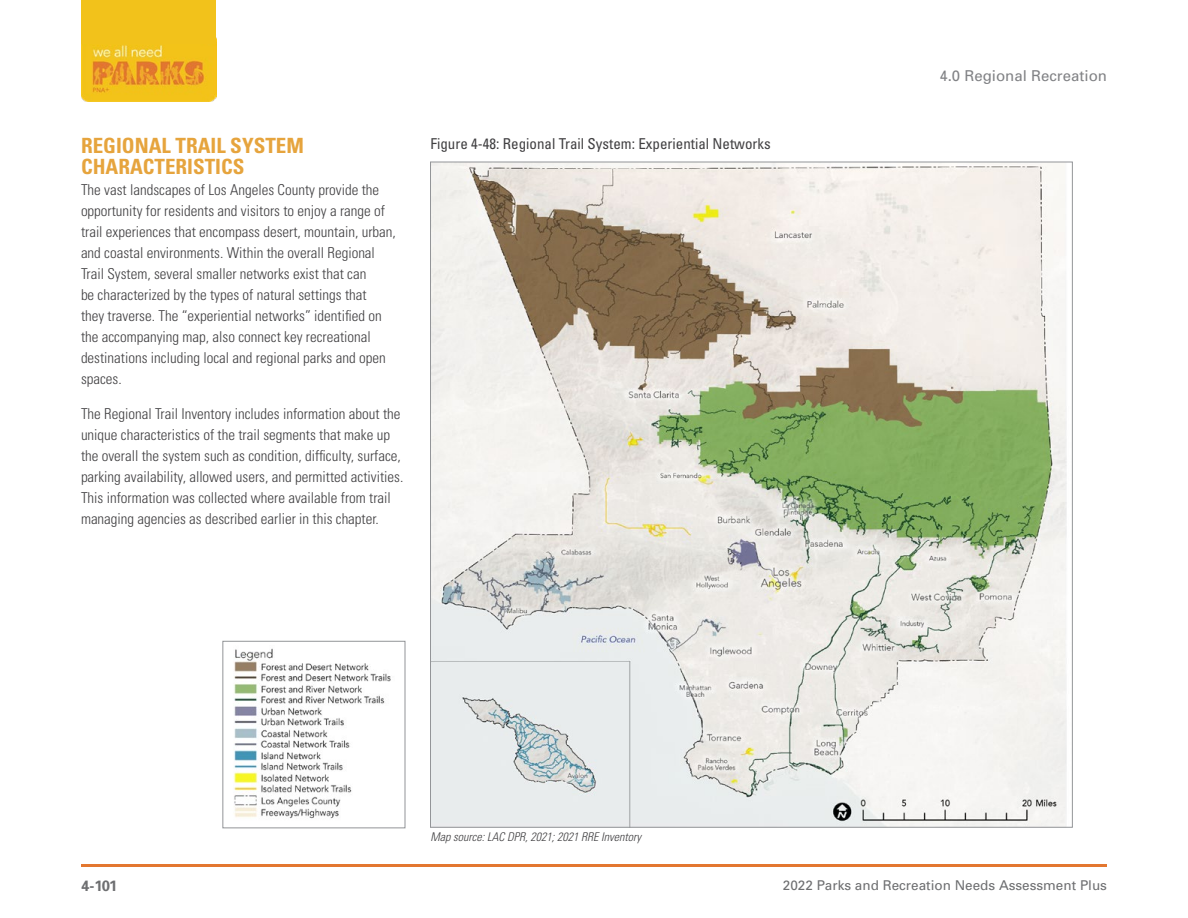
<style>
.page{position:relative;width:1188px;height:918px;background:#fff}
.page>*{position:absolute;margin:0;border:0;box-sizing:border-box;transform-origin:0 0}
.t1{font:700 condensed 21px/21px "Univers";color:#e6a43d}
.t2{font:300 condensed 15px/21px "Univers";color:#414042}
.t3{font:condensed 15px "Univers";color:#414042}
.t4{font:15px "Univers";color:#818285}
.t5{font:700 15px "Univers";color:#6e6f71}
.t6{font:13.5px "Univers";color:#6e6f71}
.t7{font:italic 300 condensed 12px "Univers";color:#414042}
</style>
<div class="page">
<img style="left:81px;top:44px;width:135px;height:57px">
<div style="left:81px;top:0;width:135px;height:44px;background:#f2c21b"></div>
<hr style="left:81px;top:864px;width:1026px;height:3px;background:#e37730">
<img style="left:432px;top:164px;width:635px;height:662px">
<img style="left:233px;top:648px;width:158px;height:171px">
<div style="left:222px;top:641px;width:183px;height:187px;border:1px solid #939598"></div>
<h1 class="t1" style="left:81px;top:135px;width:224px">REGIONAL TRAIL SYSTEM<br>CHARACTERISTICS</h1>
<p class="t2" style="left:81px;top:179px;width:316px">The vast landscapes of Los Angeles County provide the opportunity for residents and visitors to enjoy a range of trail experiences that encompass desert, mountain, urban, and coastal environments. Within the overall Regional Trail System, several smaller networks exist that can<br>be characterized by the types of natural settings that<br>they traverse. The “experiential networks” identified on the accompanying map, also connect key recreational destinations including local and regional parks and open spaces.</p>
<p class="t2" style="left:81px;top:403px;width:324px">The Regional Trail Inventory includes information about the unique characteristics of the trail segments that make up the overall the system such as condition, difficulty, surface, parking availability, allowed users, and permitted activities.<br>This information was collected where available from trail managing agencies as described earlier in this chapter.</p>
<p class="t3" style="left:430px;top:135px;width:342px">Figure 4-48: Regional Trail System: Experiential Networks</p>
<p class="t7" style="left:430px;top:830px;width:212px">Map source: LAC DPR, 2021; 2021 RRE Inventory</p>
<p class="t4" style="left:939px;top:66px;width:169px">4.0 Regional Recreation</p>
<p class="t5" style="left:81px;top:876px;width:38px">4-101</p>
<p class="t6" style="left:783px;top:877px;width:326px">2022 Parks and Recreation Needs Assessment Plus</p>
</div>
